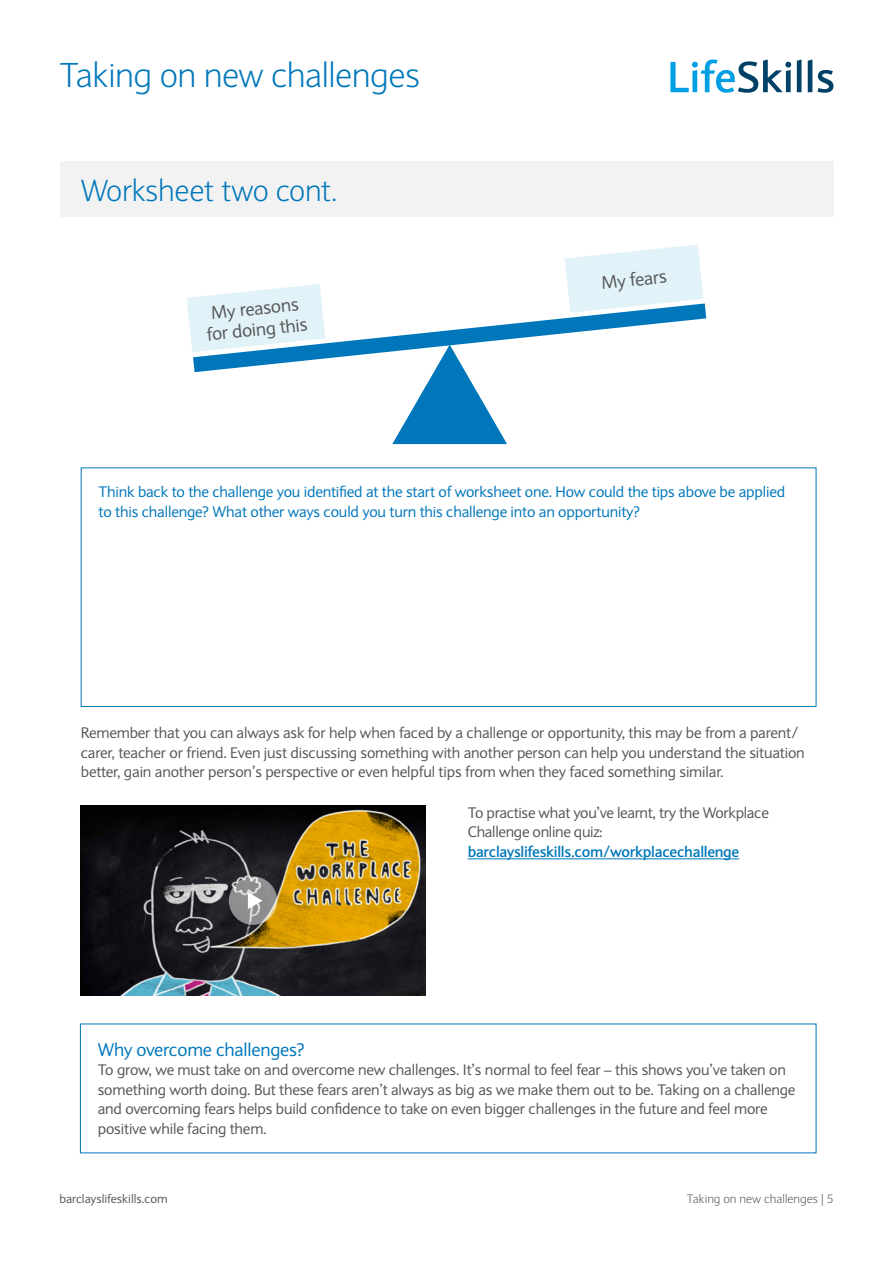
<style>
.page{position:relative;width:893px;height:1263px;background:#fff}
.page>*{position:absolute;margin:0;border:0;box-sizing:border-box;transform-origin:0 0}
.t1{font:300 34.05px "Expert Sans";letter-spacing:-.015em;color:#0077ba}
.t2{font:300 30px "Expert Sans";letter-spacing:-.01em;color:#0077ba}
.t3{font:18px/21px "Expert Sans";color:#575756;text-align:center}
.t4{font:18px "Expert Sans";letter-spacing:-.01em;color:#0077ba}
.t5{font:15px/19.5px "Expert Sans";letter-spacing:-.01em;color:#575756}
.t6{font:15px/19.5px "Expert Sans";letter-spacing:-.01em;color:#0077ba}
.t7{font:700 15px "Expert Sans";letter-spacing:-.02em;color:#0077ba}
.t8{font:300 12px "Expert Sans";color:#575756}
.t9{font:12px "Expert Sans";color:#575756}
</style>
<div class="page">
<svg style="left:670px;top:60px;width:121px;height:33px"></svg>
<svg style="left:797px;top:60px;width:4px;height:32px"></svg>
<svg style="left:808px;top:60px;width:25px;height:33px"></svg>
<div style="left:60px;top:162px;width:773px;height:55px;background:#f2f2f2"></div>
<img style="left:81px;top:806px;width:344px;height:189px">
<svg style="left:229px;top:876px;width:48px;height:49px;background:#9a999a"></svg>
<svg style="left:248px;top:892px;width:15px;height:17px"></svg>
<hr style="left:468px;top:859px;width:271px;height:1px;background:#0077ba">
<svg style="left:392px;top:381px;width:115px;height:63px"></svg>
<svg style="left:193px;top:303px;width:514px;height:78px"></svg>
<svg style="left:187px;top:284px;width:138px;height:68px"></svg>
<svg style="left:565px;top:244px;width:138px;height:69px"></svg>
<div style="left:81px;top:467px;width:735px;height:240px;border:1px solid #0077ba"></div>
<h1 class="t1" style="left:60px;top:54px;width:362px">Taking on new challenges</h1>
<h2 class="t2" style="left:81px;top:172px;width:259px">Worksheet two cont.</h2>
<p class="t3" style="left:204px;top:303px;width:103px;rotate:-6deg">My reasons for doing this</p>
<p class="t3" style="left:600px;top:272px;width:67px;rotate:-6deg">My fears</p>
<p class="t6" style="left:99px;top:482px;width:688px">Think back to the challenge you identified at the start of worksheet one. How could the tips above be applied to this challenge? What other ways could you turn this challenge into an opportunity?</p>
<p class="t5" style="left:81px;top:723px;width:725px">Remember that you can always ask for help when faced by a challenge or opportunity, this may be from a parent/ carer, teacher or friend. Even just discussing something with another person can help you understand the situation better, gain another person’s perspective or even helpful tips from when they faced something similar.</p>
<p class="t5" style="left:468px;top:803px;width:303px">To practise what you’ve learnt, try the Workplace<br>Challenge online quiz:</p>
<p class="t7" style="left:468px;top:842px;width:273px">barclayslifeskills.com/workplacechallenge</p>
<p class="t4" style="left:98px;top:1038px;width:208px">Why overcome challenges?</p>
<p class="t5" style="left:98px;top:1060px;width:699px">To grow, we must take on and overcome new challenges. It’s normal to feel fear – this shows you’ve taken on something worth doing. But these fears aren’t always as big as we make them out to be. Taking on a challenge and overcoming fears helps build confidence to take on even bigger challenges in the future and feel more positive while facing them.</p>
<p class="t9" style="left:60px;top:1192px;width:110px">barclayslifeskills.com</p>
<p class="t8" style="left:687px;top:1192px;width:148px">Taking on new challenges | 5</p>
</div>
